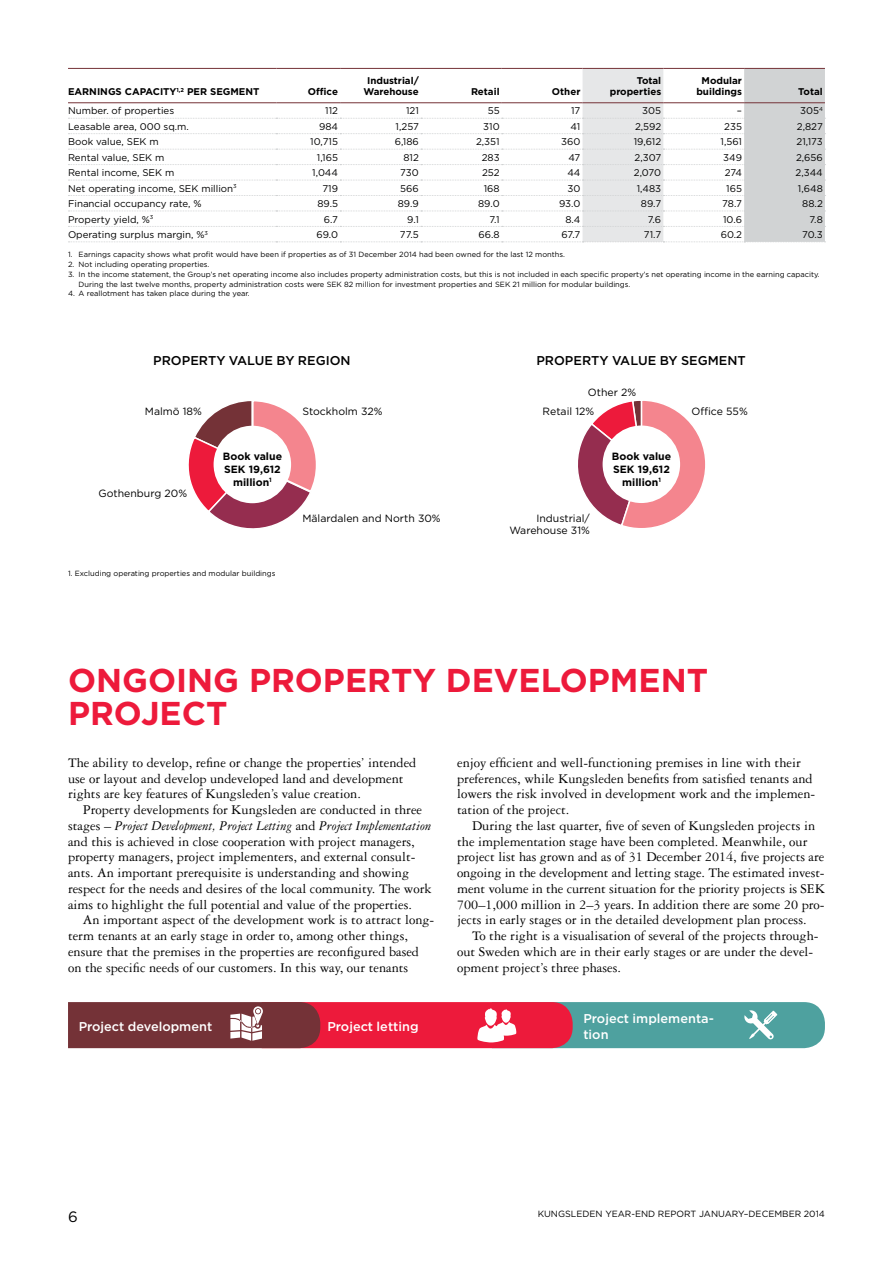
<style>
.page{position:relative;width:893px;height:1263px;background:#fff}
.page>*{position:absolute;margin:0;border:0;box-sizing:border-box;transform-origin:0 0}
.t1{font:700 33px/33px "Gotham";color:#ed1a3b}
.t2{font:15px "Gotham";color:#000}
.t3{font:14.25px/15.8px "Garamond 3 LT Std";color:#000}
.t4{font:500 12.75px/15.8px "Gotham";color:#fff}
.t5{font:500 12.75px "Gotham";color:#000}
.t6{font:10.5px/12.8px "Gotham";color:#000;text-align:right}
.t7{font:700 10.5px/12.8px "Gotham";color:#000;text-align:center}
.t8{font:9.75px "Gotham";color:#000}
.t9{font:700 9.75px/11.2px "Gotham";color:#000;text-align:center}
.t10{font:9px "Gotham";color:#000}
.t11{font:7.5px/9.8px "Gotham";color:#000}
.s1{font-style:italic}
</style>
<div class="page">
<svg style="left:68px;top:68px;width:758px;height:174px"></svg>
<svg style="left:578px;top:401px;width:128px;height:127px"></svg>
<div style="left:604px;top:427px;width:75px;height:75px;background:#fff;border-radius:50%"></div>
<div style="left:603px;top:425px;width:77px;height:78px;border:2px solid #fff;border-radius:50%"></div>
<svg style="left:188px;top:401px;width:128px;height:128px"></svg>
<div style="left:215px;top:427px;width:75px;height:75px;background:#fff;border-radius:50%"></div>
<div style="left:214px;top:426px;width:77px;height:77px;border:2px solid #fff;border-radius:50%"></div>
<svg style="left:68px;top:1002px;width:757px;height:46px;background:#955a65"></svg>
<p class="t9" style="left:68px;top:86px;width:193px">EARNINGS CAPACITY<sup>1,2</sup> PER SEGMENT</p>
<p class="t9" style="left:308px;top:86px;width:32px">Office</p>
<p class="t9" style="left:363px;top:75px;width:57px">Industrial/<br>Warehouse</p>
<p class="t9" style="left:471px;top:86px;width:30px">Retail</p>
<p class="t9" style="left:552px;top:86px;width:30px">Other</p>
<p class="t9" style="left:610px;top:75px;width:53px;text-align:right">Total properties</p>
<p class="t9" style="left:696px;top:75px;width:47px">Modular buildings</p>
<p class="t9" style="left:798px;top:86px;width:26px">Total</p>
<p class="t8" style="left:68px;top:105px;width:108px">Number. of properties</p>
<p class="t8" style="left:325px;top:105px;width:14px">112</p>
<p class="t8" style="left:406px;top:105px;width:14px">121</p>
<p class="t8" style="left:488px;top:105px;width:13px">55</p>
<p class="t8" style="left:571px;top:105px;width:11px">17</p>
<p class="t8" style="left:642px;top:105px;width:20px">305</p>
<p class="t8" style="left:737px;top:105px;width:7px">–</p>
<p class="t8" style="left:800px;top:105px;width:24px">305<sup>4</sup></p>
<p class="t8" style="left:68px;top:120px;width:122px">Leasable area, 000 sq.m.</p>
<p class="t8" style="left:319px;top:120px;width:20px">984</p>
<p class="t8" style="left:396px;top:120px;width:25px">1,257</p>
<p class="t8" style="left:483px;top:120px;width:18px">310</p>
<p class="t8" style="left:571px;top:120px;width:11px">41</p>
<p class="t8" style="left:635px;top:120px;width:28px">2,592</p>
<p class="t8" style="left:724px;top:120px;width:19px">235</p>
<p class="t8" style="left:797px;top:120px;width:27px">2,827</p>
<p class="t8" style="left:68px;top:136px;width:92px">Book value, SEK m</p>
<p class="t8" style="left:310px;top:136px;width:29px">10,715</p>
<p class="t8" style="left:395px;top:136px;width:26px">6,186</p>
<p class="t8" style="left:476px;top:136px;width:25px">2,351</p>
<p class="t8" style="left:561px;top:136px;width:21px">360</p>
<p class="t8" style="left:634px;top:136px;width:29px">19,612</p>
<p class="t8" style="left:720px;top:136px;width:23px">1,561</p>
<p class="t8" style="left:796px;top:136px;width:28px">21,173</p>
<p class="t8" style="left:68px;top:151px;width:98px">Rental value, SEK m</p>
<p class="t8" style="left:317px;top:151px;width:23px">1,165</p>
<p class="t8" style="left:403px;top:151px;width:17px">812</p>
<p class="t8" style="left:482px;top:151px;width:19px">283</p>
<p class="t8" style="left:568px;top:151px;width:13px">47</p>
<p class="t8" style="left:634px;top:151px;width:28px">2,307</p>
<p class="t8" style="left:723px;top:151px;width:20px">349</p>
<p class="t8" style="left:796px;top:151px;width:28px">2,656</p>
<p class="t8" style="left:68px;top:167px;width:108px">Rental income, SEK m</p>
<p class="t8" style="left:312px;top:167px;width:27px">1,044</p>
<p class="t8" style="left:400px;top:167px;width:20px">730</p>
<p class="t8" style="left:482px;top:167px;width:19px">252</p>
<p class="t8" style="left:567px;top:167px;width:15px">44</p>
<p class="t8" style="left:634px;top:167px;width:29px">2,070</p>
<p class="t8" style="left:725px;top:167px;width:19px">274</p>
<p class="t8" style="left:795px;top:167px;width:29px">2,344</p>
<p class="t8" style="left:68px;top:182px;width:170px">Net operating income, SEK million<sup>3</sup></p>
<p class="t8" style="left:322px;top:182px;width:17px">719</p>
<p class="t8" style="left:400px;top:182px;width:20px">566</p>
<p class="t8" style="left:484px;top:182px;width:17px">168</p>
<p class="t8" style="left:567px;top:182px;width:14px">30</p>
<p class="t8" style="left:637px;top:182px;width:26px">1,483</p>
<p class="t8" style="left:726px;top:182px;width:17px">165</p>
<p class="t8" style="left:798px;top:182px;width:26px">1,648</p>
<p class="t8" style="left:68px;top:197px;width:135px">Financial occupancy rate, %</p>
<p class="t8" style="left:317px;top:197px;width:22px">89.5</p>
<p class="t8" style="left:398px;top:197px;width:23px">89.9</p>
<p class="t8" style="left:478px;top:197px;width:23px">89.0</p>
<p class="t8" style="left:559px;top:197px;width:23px">93.0</p>
<p class="t8" style="left:641px;top:197px;width:22px">89.7</p>
<p class="t8" style="left:722px;top:197px;width:21px">78.7</p>
<p class="t8" style="left:802px;top:197px;width:22px">88.2</p>
<p class="t8" style="left:68px;top:213px;width:87px">Property yield, %<sup>3</sup></p>
<p class="t8" style="left:324px;top:213px;width:16px">6.7</p>
<p class="t8" style="left:407px;top:213px;width:13px">9.1</p>
<p class="t8" style="left:489px;top:213px;width:12px">7.1</p>
<p class="t8" style="left:565px;top:213px;width:17px">8.4</p>
<p class="t8" style="left:648px;top:213px;width:15px">7.6</p>
<p class="t8" style="left:723px;top:213px;width:20px">10.6</p>
<p class="t8" style="left:809px;top:213px;width:15px">7.8</p>
<p class="t8" style="left:68px;top:228px;width:142px">Operating surplus margin, %<sup>3</sup></p>
<p class="t8" style="left:316px;top:228px;width:23px">69.0</p>
<p class="t8" style="left:400px;top:228px;width:21px">77.5</p>
<p class="t8" style="left:478px;top:228px;width:23px">66.8</p>
<p class="t8" style="left:561px;top:228px;width:20px">67.7</p>
<p class="t8" style="left:644px;top:228px;width:19px">71.7</p>
<p class="t8" style="left:721px;top:228px;width:23px">60.2</p>
<p class="t8" style="left:802px;top:228px;width:22px">70.3</p>
<p class="t11" style="left:68px;top:250px;width:498px">1. Earnings capacity shows what profit would have been if properties as of 31 December 2014 had been owned for the last 12 months.</p>
<p class="t11" style="left:68px;top:259px;width:143px">2. Not including operating properties.</p>
<p class="t11" style="left:79px;top:269px;width:743px;text-indent:-11px">3. In the income statement, the Group’s net operating income also includes property administration costs, but this is not included in each specific property’s net operating income in the earning capacity.<br>During the last twelve months, property administration costs were SEK 82 million for investment properties and SEK 21 million for modular buildings.</p>
<p class="t11" style="left:68px;top:289px;width:183px">4. A reallotment has taken place during the year.</p>
<p class="t5" style="left:153px;top:353px;width:199px">PROPERTY VALUE BY REGION</p>
<p class="t5" style="left:536px;top:353px;width:211px">PROPERTY VALUE BY SEGMENT</p>
<p class="t6" style="left:588px;top:385px;width:50px">Other 2%</p>
<p class="t6" style="left:145px;top:405px;width:59px">Malmö 18%</p>
<p class="t6" style="left:302px;top:405px;width:82px">Stockholm 32%</p>
<p class="t6" style="left:691px;top:405px;width:58px">Office 55%</p>
<p class="t6" style="left:543px;top:405px;width:53px">Retail 12%</p>
<p class="t6" style="left:99px;top:487px;width:90px">Gothenburg 20%</p>
<p class="t7" style="left:223px;top:450px;width:61px">Book value<br>SEK 19,612 million<sup>1</sup></p>
<p class="t7" style="left:612px;top:450px;width:61px">Book value<br>SEK 19,612 million<sup>1</sup></p>
<p class="t6" style="left:302px;top:511px;width:140px">Mälardalen and North 30%</p>
<p class="t6" style="left:509px;top:511px;width:82px">Industrial/<br>Warehouse 31%</p>
<p class="t11" style="left:68px;top:568px;width:209px">1. Excluding operating properties and modular buildings</p>
<h1 class="t1" style="left:68px;top:663px;width:642px">ONGOING PROPERTY DEVELOPMENT<br>PROJECT</h1>
<p class="t3" style="left:68px;top:755px;width:350px">The ability to develop, refine or change the properties’ intended use or layout and develop undeveloped land and development rights are key features of Kungsleden’s value creation.</p>
<p class="t3" style="left:68px;top:802px;width:365px;text-indent:15px">Property developments for Kungsleden are conducted in three stages – <span class="s1">Project Development, Project Letting</span> and <span class="s1">Project Implementation </span>and this is achieved in close cooperation with project managers, property managers, project implementers, and external consult&shy;ants. An important prerequisite is understanding and showing respect for the needs and desires of the local community. The work aims to highlight the full potential and value of the properties.</p>
<p class="t3" style="left:68px;top:912px;width:368px;text-indent:15px">An important aspect of the development work is to attract long&shy;term tenants at an early stage in order to, among other things, ensure that the premises in the properties are reconfigured based on the specific needs of our customers. In this way, our tenants</p>
<p class="t3" style="left:457px;top:755px;width:360px">enjoy efficient and well-functioning premises in line with their preferences, while Kungsleden benefits from satisfied tenants and lowers the risk involved in development work and the implemen&shy;tation of the project.</p>
<p class="t3" style="left:457px;top:818px;width:369px;text-indent:15px">During the last quarter, five of seven of Kungsleden projects in the implementation stage have been completed. Meanwhile, our project list has grown and as of 31 December 2014, five projects are ongoing in the development and letting stage. The estimated invest&shy;ment volume in the current situation for the priority projects is SEK 700–1,000 million in 2–3 years. In addition there are some 20 pro&shy;jects in early stages or in the detailed development plan process.</p>
<p class="t3" style="left:457px;top:928px;width:363px;text-indent:15px">To the right is a visualisation of several of the projects through&shy;out Sweden which are in their early stages or are under the devel&shy;opment project’s three phases.</p>
<p class="t4" style="left:79px;top:1018px;width:135px">Project development</p>
<p class="t4" style="left:327px;top:1018px;width:93px">Project letting</p>
<p class="t4" style="left:583px;top:1010px;width:132px">Project implementa&shy;tion</p>
<p class="t2" style="left:68px;top:1207px;width:11px">6</p>
<p class="t10" style="left:538px;top:1208px;width:289px">KUNGSLEDEN YEAR-END REPORT JANUARY–DECEMBER 2014</p>
</div>
